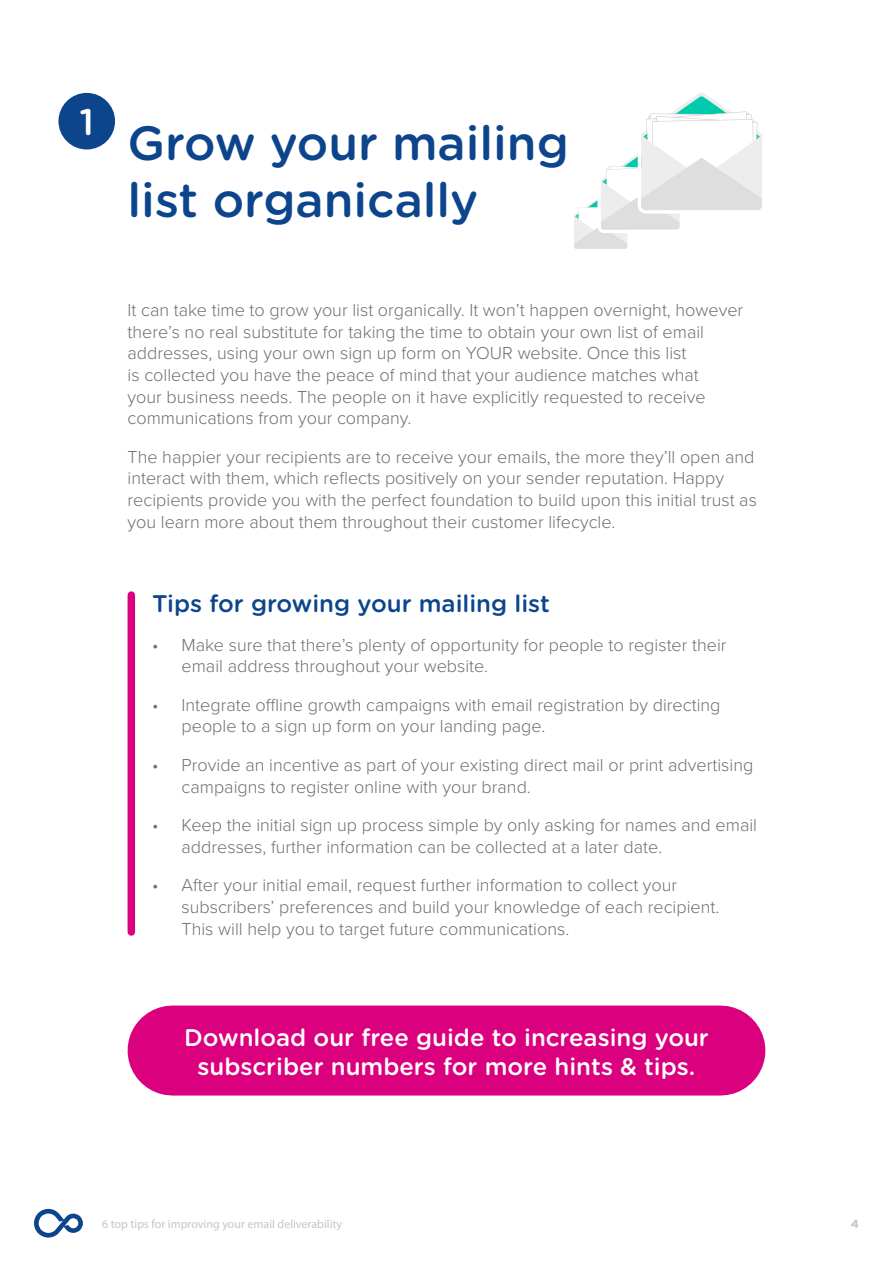
<style>
.page{position:relative;width:893px;height:1263px;background:#fff}
.page>*{position:absolute;margin:0;border:0;box-sizing:border-box;transform-origin:0 0}
.t1{font:500 48px/57.6px "Gotham Rounded";color:#0c458c}
.Sub_heading{font:500 36.9px "Gotham Rounded";color:#fff}
.Sub_heading-2{font:500 24px/28.8px "Gotham Rounded";color:#fff;text-align:center}
.Sub_heading-3{font:500 24px "Gotham Rounded";color:#0c458c}
.t2{font:300 18px/21.6px "Proxima Nova";color:#706f6f}
.t3{font:12px "Myriad Pro";color:#c6c6c6}
.t4{font:700 12px "Gotham Rounded";color:#c6c6c6}
</style>
<div class="page">
<svg style="left:34px;top:1209px;width:49px;height:28px"></svg>
<div style="left:128px;top:595px;width:7px;height:337px;background:#db007e"></div>
<div style="left:173px;top:1005px;width:547px;height:90px;background:#db007e"></div>
<svg style="left:574px;top:93px;width:188px;height:156px"></svg>
<div style="left:58px;top:93px;width:57px;height:56px;background:#0c458c;border-radius:50%"></div>
<p class="Sub_heading" style="left:79px;top:96px;width:16px">1</p>
<p class="t1" style="left:128px;top:112px;width:443px">Grow your mailing list organically</p>
<p class="t2" style="left:128px;top:298px;width:617px">It can take time to grow your list organically. It won’t happen overnight, however there’s no real substitute for taking the time to obtain your own list of email addresses, using your own sign up form on YOUR website. Once this list<br>is collected you have the peace of mind that your audience matches what<br>your business needs. The people on it have explicitly requested to receive communications from your company.</p>
<p class="t2" style="left:128px;top:445px;width:631px">The happier your recipients are to receive your emails, the more they’ll open and interact with them, which reflects positively on your sender reputation. Happy recipients provide you with the perfect foundation to build upon this initial trust as you learn more about them throughout their customer lifecycle.</p>
<p class="Sub_heading-3" style="left:152px;top:586px;width:399px">Tips for growing your mailing list</p>
<p class="t2" style="left:182px;top:633px;width:547px;text-indent:-29px">• Make sure that there’s plenty of opportunity for people to register their email address throughout your website.</p>
<p class="t2" style="left:182px;top:693px;width:540px;text-indent:-29px">• Integrate offline growth campaigns with email registration by directing people to a sign up form on your landing page.</p>
<p class="t2" style="left:182px;top:753px;width:573px;text-indent:-29px">• Provide an incentive as part of your existing direct mail or print advertising campaigns to register online with your brand.</p>
<p class="t2" style="left:182px;top:813px;width:577px;text-indent:-29px">• Keep the initial sign up process simple by only asking for names and email addresses, further information can be collected at a later date.</p>
<p class="t2" style="left:182px;top:874px;width:539px;text-indent:-29px">• After your initial email, request further information to collect your subscribers’ preferences and build your knowledge of each recipient.<br>This will help you to target future communications.</p>
<p class="Sub_heading-2" style="left:184px;top:1022px;width:526px">Download our free guide to increasing your subscriber numbers for more hints &amp; tips.</p>
<p class="t3" style="left:102px;top:1216px;width:242px">6 top tips for improving your email deliverability</p>
<p class="t4" style="left:851px;top:1215px;width:10px">4</p>
</div>
